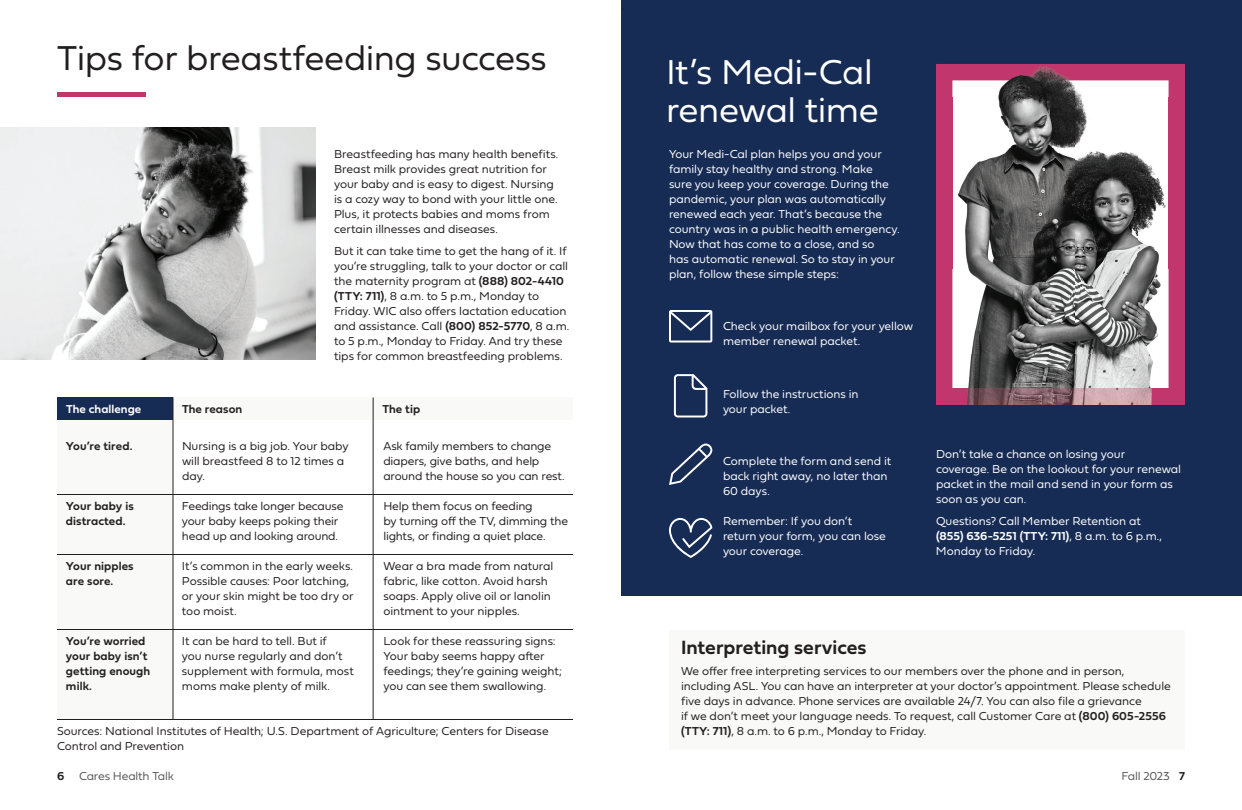
<style>
.page{position:relative;width:1242px;height:810px;background:#fff}
.page>*{position:absolute;margin:0;border:0;box-sizing:border-box;transform-origin:0 0}
.t1{font:36px "Fieldwork Geo Light";letter-spacing:-.01em;color:#231f20}
.t2{font:36px/38px "Fieldwork Geo Light";letter-spacing:-.015em;color:#fff}
.t3{font:20px "Fieldwork Geo Demibold";color:#231f20}
.t4{font:12px/15px "Fieldwork Geo Light";letter-spacing:-.005em;color:#231f20}
.t5{font:12px/15px "Fieldwork Geo Light";letter-spacing:-.005em;color:#fff}
.t6{font:12px/15px "Fieldwork Geo Demibold";letter-spacing:.005em;color:#231f20}
.t7{font:12px "Fieldwork Geo Demibold";letter-spacing:.005em;color:#fff}
.t8{font:12px "Fieldwork Geo Light";letter-spacing:-.02em;color:#57585a}
.t9{font:12px "Minion Pro";color:#231f20}
.s1{font-family:"Fieldwork Geo Demibold"}
.s2{font-family:"Fieldwork Geo Light"}
.s3{font-family:"Fieldwork Geo Demibold";color:#231f20}
</style>
<div class="page">
<img style="left:0;top:128px;width:316px;height:232px">
<div style="left:57px;top:420px;width:116px;height:300px;background:#f9faf8"></div>
<div style="left:57px;top:398px;width:116px;height:22px;background:#172c55"></div>
<div style="left:173px;top:398px;width:200px;height:22px;background:#f9faf8"></div>
<div style="left:373px;top:398px;width:200px;height:22px;background:#f9faf8"></div>
<hr style="left:57px;top:494px;width:516px;height:1px;background:#231f20">
<hr style="left:57px;top:554px;width:516px;height:1px;background:#231f20">
<hr style="left:57px;top:629px;width:516px;height:1px;background:#231f20">
<hr style="left:57px;top:719px;width:516px;height:1px;background:#231f20">
<div style="left:57px;top:92px;width:89px;height:5px;background:#c1376d"></div>
<div style="left:669px;top:630px;width:516px;height:120px;background:#f9faf8"></div>
<div style="left:621px;top:0;width:621px;height:596px;background:#172c55"></div>
<svg style="left:669px;top:310px;width:43px;height:33px"></svg>
<svg style="left:669px;top:443px;width:43px;height:42px"></svg>
<svg style="left:669px;top:518px;width:43px;height:40px"></svg>
<svg style="left:674px;top:374px;width:33px;height:44px"></svg>
<img style="left:952px;top:98px;width:217px;height:291px">
<img style="left:937px;top:64px;width:248px;height:34px">
<div style="left:937px;top:98px;width:15px;height:171px;background:#c1376d"></div>
<div style="left:1169px;top:98px;width:16px;height:171px;background:#c1376d"></div>
<img style="left:937px;top:269px;width:31px;height:136px">
<img style="left:1154px;top:269px;width:31px;height:136px">
<img style="left:947px;top:389px;width:228px;height:16px">
<hr style="left:173px;top:398px;width:1px;height:322px;background:#231f20">
<hr style="left:373px;top:398px;width:1px;height:322px;background:#231f20">
<h1 class="t1" style="left:57px;top:29px;width:491px">Tips for breastfeeding success</h1>
<p class="t4" style="left:334px;top:145px;width:226px">Breastfeeding has many health benefits.<br>Breast milk provides great nutrition for your baby and is easy to digest. Nursing is a cozy way to bond with your little one.<br>Plus, it protects babies and moms from certain illnesses and diseases.</p>
<p class="t4" style="left:334px;top:243px;width:237px">But it can take time to get the hang of it. If you’re struggling, talk to your doctor or call the maternity program at <span class="s1">(888) 802-4410 (TTY: 711)</span>, 8 a.m. to 5 p.m., Monday to Friday. WIC also offers lactation education and assistance. Call <span class="s1">(800) 852-5770</span>, 8 a.m. to 5 p.m., Monday to Friday. And try these tips for common breastfeeding problems.</p>
<p class="t7" style="left:66px;top:399px;width:77px">The challenge</p>
<p class="t6" style="left:182px;top:401px;width:62px">The reason</p>
<p class="t6" style="left:382px;top:401px;width:39px">The tip</p>
<p class="t6" style="left:66px;top:438px;width:68px">You’re tired.</p>
<p class="t4" style="left:182px;top:438px;width:168px">Nursing is a big job. Your baby will breastfeed 8 to 12 times a day.</p>
<p class="t4" style="left:383px;top:438px;width:183px">Ask family members to change diapers, give baths, and help around the house so you can rest.</p>
<p class="t4" style="left:383px;top:498px;width:186px">Help them focus on feeding<br>by turning off the TV, dimming the lights, or finding a quiet place.</p>
<p class="t4" style="left:383px;top:558px;width:172px">Wear a bra made from natural fabric, like cotton. Avoid harsh soaps. Apply olive oil or lanolin ointment to your nipples.</p>
<p class="t4" style="left:383px;top:633px;width:180px">Look for these reassuring signs:<br>Your baby seems happy after feedings; they’re gaining weight; you can see them swallowing.</p>
<p class="t4" style="left:57px;top:723px;width:493px">Sources: National Institutes of Health; U.S. Department of Agriculture; Centers for Disease<br>Control and Prevention</p>
<p class="t6" style="left:66px;top:498px;width:69px">Your baby is distracted.</p>
<p class="t6" style="left:66px;top:558px;width:69px">Your nipples are sore.</p>
<p class="t4" style="left:182px;top:498px;width:163px">Feedings take longer because your baby keeps poking their head up and looking around.</p>
<p class="t4" style="left:182px;top:558px;width:173px">It’s common in the early weeks.<br>Possible causes: Poor latching, or your skin might be too dry or too moist.</p>
<p class="t4" style="left:182px;top:633px;width:173px">It can be hard to tell. But if<br>you nurse regularly and don’t supplement with formula, most moms make plenty of milk.</p>
<p class="t6" style="left:66px;top:633px;width:86px">You’re worried your baby isn’t getting enough milk.</p>
<p class="t9" style="left:621px;top:-3px;width:4px">:</p>
<h1 class="t2" style="left:666px;top:51px;width:214px">It’s Medi-Cal renewal time</h1>
<p class="t5" style="left:669px;top:145px;width:232px">Your Medi-Cal plan helps you and your family stay healthy and strong. Make<br>sure you keep your coverage. During the pandemic, your plan was automatically renewed each year. That’s because the country was in a public health emergency.<br>Now that has come to a close, and so<br>has automatic renewal. So to stay in your plan, follow these simple steps:</p>
<p class="t5" style="left:723px;top:318px;width:192px">Check your mailbox for your yellow member renewal packet.</p>
<p class="t5" style="left:723px;top:385px;width:137px">Follow the instructions in your packet.</p>
<p class="t5" style="left:723px;top:453px;width:170px">Complete the form and send it back right away, no later than<br>60 days.</p>
<p class="t5" style="left:723px;top:513px;width:165px">Remember: If you don’t return your form, you can lose your coverage.</p>
<p class="t5" style="left:936px;top:445px;width:247px">Don’t take a chance on losing your coverage. Be on the lookout for your renewal packet in the mail and send in your form as soon as you can.</p>
<p class="t5" style="left:936px;top:513px;width:207px">Questions? Call Member Retention at</p>
<p class="t7" style="left:936px;top:527px;width:228px">(855) 636-5251 (TTY: 711)<span class="s2">, 8 a.m. to 6 p.m.,</span></p>
<p class="t5" style="left:936px;top:543px;width:101px">Monday to Friday.</p>
<h2 class="t3" style="left:681px;top:631px;width:187px">Interpreting services</h2>
<p class="t4" style="left:681px;top:663px;width:491px">We offer free interpreting services to our members over the phone and in person, including ASL. You can have an interpreter at your doctor’s appointment. Please schedule five days in advance. Phone services are available 24/7. You can also file a grievance<br>if we don’t meet your language needs. To request, call Customer Care at <span class="s1">(800) 605-2556 (TTY: 711)</span>, 8 a.m. to 6 p.m., Monday to Friday.</p>
<p class="t8" style="left:57px;top:767px;width:118px"><span class="s3">6</span> Cares Health Talk</p>
<p class="t8" style="left:1121px;top:767px;width:65px">Fall 2023 <span class="s3">7</span></p>
</div>
